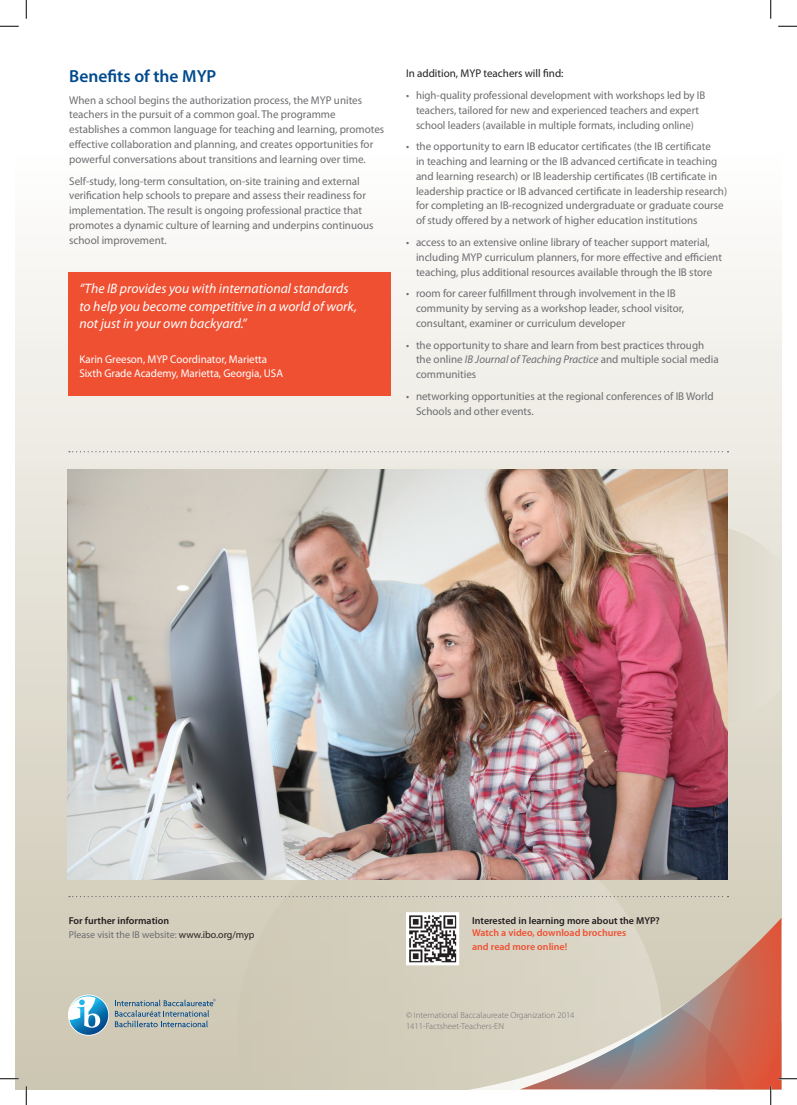
<style>
.page{position:relative;width:797px;height:1105px;background:#fff}
.page>*{position:absolute;margin:0;border:0;box-sizing:border-box;transform-origin:0 0}
.copy{font:600 17.5px "Myriad Pro";color:#004a8d}
.copy-2{font:italic 13.75px/17.5px "Myriad Pro";color:#fff}
.copy-3{font:11.25px/14.8px "Myriad Pro";color:#6c6d70}
.copy-4{font:11.25px/13.8px "Myriad Pro";letter-spacing:-.005em;color:#fff}
.copy-5{font:11.25px "Myriad Pro";color:#231f20}
.copy-6{font:600 10px/12.5px "Myriad Pro";color:#231f20}
.copy-7{font:10px/13.8px "Myriad Pro";color:#6c6d70}
.copy-8{font:600 10px "Myriad Pro";color:#ef5032}
.copy-9{font:300 8.75px/11.2px "Myriad Pro";color:#6c6d70}
.s1{font-style:italic}
.s2{font-weight:600;color:#231f20}
.s3{color:#231f20}
.s4{color:#ef5032}
</style>
<div class="page">
<div style="left:16px;top:16px;width:765px;height:1073px;background:linear-gradient(to bottom,#fff,#cbc5b0)"></div>
<svg style="left:237px;top:879px;width:425px;height:210px;background:#d1cbb9"></svg>
<svg style="left:727px;top:525px;width:54px;height:202px;background:#ded9cc"></svg>
<svg style="left:68px;top:994px;width:41px;height:42px"></svg>
<svg style="left:69px;top:995px;width:39px;height:40px"></svg>
<svg style="left:115px;top:999px;width:100px;height:28px;background:#a6b0ae"></svg>
<div style="left:356px;top:900px;width:425px;height:189px;background:#d4cfbe"></div>
<svg style="left:404px;top:911px;width:56px;height:56px"></svg>
<svg style="left:69px;top:896px;width:659px;height:1px"></svg>
<div style="left:69px;top:273px;width:322px;height:123px;background:#ef5032"></div>
<svg style="left:69px;top:451px;width:659px;height:1px"></svg>
<img style="left:68px;top:469px;width:659px;height:410px">
<svg style="left:0;top:25px;width:19px;height:2px"></svg>
<svg style="left:778px;top:25px;width:19px;height:2px"></svg>
<svg style="left:0;top:1078px;width:19px;height:1px"></svg>
<svg style="left:25px;top:0;width:2px;height:19px"></svg>
<svg style="left:25px;top:1086px;width:2px;height:19px"></svg>
<svg style="left:770px;top:0;width:1px;height:19px"></svg>
<svg style="left:520px;top:918px;width:277px;height:187px;background:#d3b5a8"></svg>
<p class="copy" style="left:69px;top:65px;width:149px">Benefits of the MYP</p>
<p class="copy-3" style="left:69px;top:92px;width:316px">When a school begins the authorization process, the MYP unites teachers in the pursuit of a common goal. The programme establishes a common language for teaching and learning, promotes effective collaboration and planning, and creates opportunities for powerful conversations about transitions and learning over time.</p>
<p class="copy-3" style="left:69px;top:173px;width:306px">Self-study, long-term consultation, on-site training and external verification help schools to prepare and assess their readiness for implementation. The result is ongoing professional practice that promotes a dynamic culture of learning and underpins continuous school improvement.</p>
<p class="copy-2" style="left:79px;top:280px;width:279px">“The IB provides you with international standards to help you become competitive in a world of work, not just in your own backyard.”</p>
<p class="copy-4" style="left:79px;top:352px;width:205px">Karin Greeson, MYP Coordinator, Marietta<br>Sixth Grade Academy, Marietta, Georgia, USA</p>
<p class="copy-5" style="left:406px;top:66px;width:159px">In addition, MYP teachers will find:</p>
<p class="copy-3" style="left:406px;top:88px;width:301px;text-align:center">• high-quality professional development with workshops led by IB teachers, tailored for new and experienced teachers and expert school leaders (available in multiple formats, including online)</p>
<p class="copy-3" style="left:416px;top:139px;width:313px;text-indent:-10px">• the opportunity to earn IB educator certificates (the IB certificate<br>in teaching and learning or the IB advanced certificate in teaching and learning research) or IB leadership certificates (IB certificate in leadership practice or IB advanced certificate in leadership research) for completing an IB-recognized undergraduate or graduate course of study offered by a network of higher education institutions</p>
<p class="copy-3" style="left:416px;top:235px;width:307px;text-indent:-10px">• access to an extensive online library of teacher support material, including MYP curriculum planners, for more effective and efficient teaching, plus additional resources available through the IB store</p>
<p class="copy-3" style="left:416px;top:286px;width:270px;text-indent:-10px">• room for career fulfillment through involvement in the IB community by serving as a workshop leader, school visitor, consultant, examiner or curriculum developer</p>
<p class="copy-3" style="left:416px;top:337px;width:304px;text-indent:-10px">• the opportunity to share and learn from best practices through the online <span class="s1">IB Journal of Teaching Practice</span> and multiple social media communities</p>
<p class="copy-3" style="left:416px;top:389px;width:299px;text-indent:-10px">• networking opportunities at the regional conferences of IB World<br>Schools and other events.</p>
<p class="copy-7" style="left:69px;top:914px;width:187px"><span class="s2">For further information<br></span>Please visit the IB website: <span class="s3">www.ibo.org/myp</span></p>
<p class="copy-6" style="left:472px;top:914px;width:189px">Interested in learning more about the MYP?<br><span class="s4">Watch a video, download brochures</span></p>
<p class="copy-8" style="left:472px;top:940px;width:96px">and read more online!</p>
<p class="copy-9" style="left:406px;top:1009px;width:170px">© International Baccalaureate Organization 2014<br>1411-Factsheet-Teachers-EN</p>
</div>
